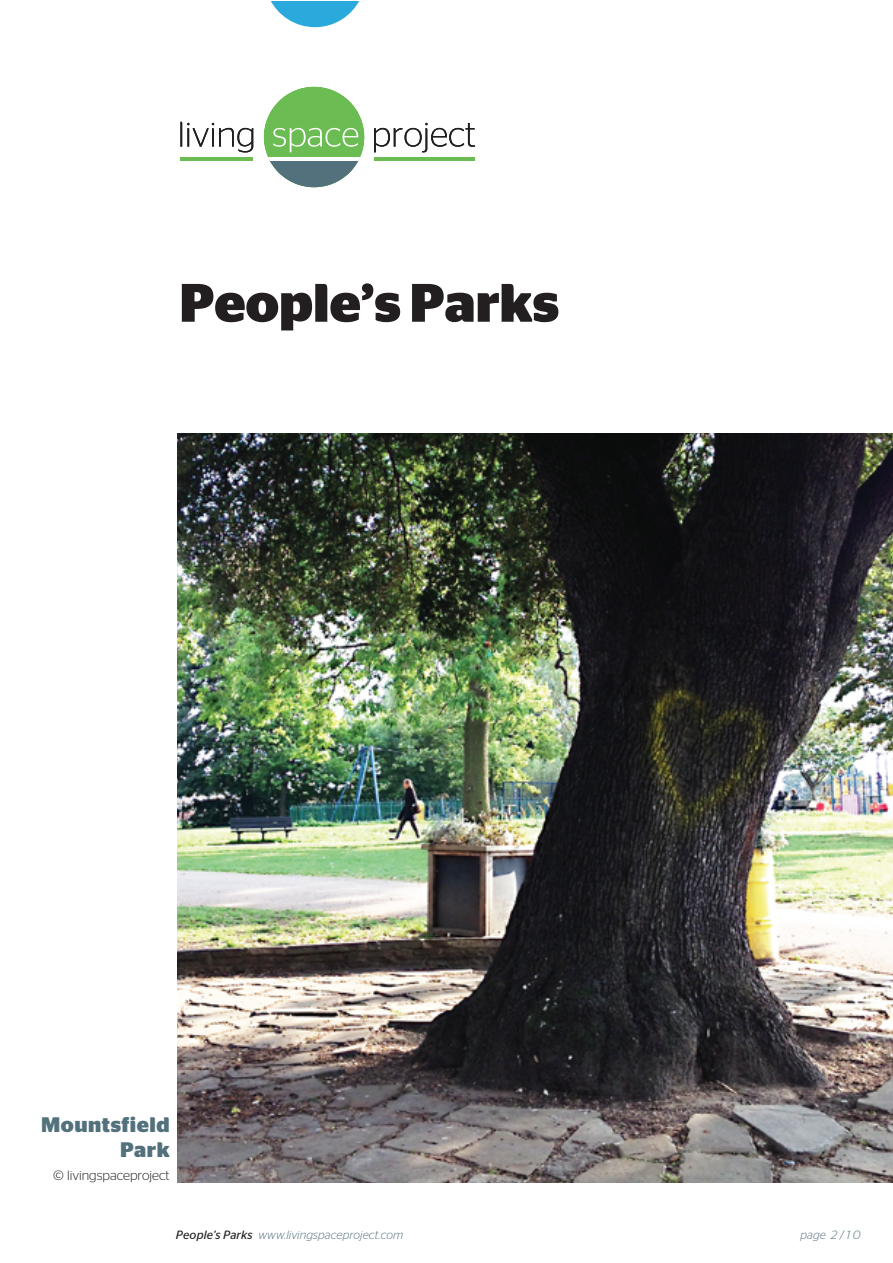
<style>
.page{position:relative;width:893px;height:1263px;background:#fff}
.page>*{position:absolute;margin:0;border:0;box-sizing:border-box;transform-origin:0 0}
.t1{font:700 54px "Stag Sans";color:#231f20}
.t2{font:700 21px/25.2px "Stag Sans";letter-spacing:.025em;color:#53717c;text-align:right}
.t3{font:300 13.5px "Stag Sans";color:#231f20}
.t4{font:italic 300 12px "Stag Sans";letter-spacing:.01em;color:#53717c}
.s1{font-weight:400;color:#231f20}
</style>
<div class="page">
<svg style="left:271px;top:1px;width:88px;height:26px"></svg>
<hr style="left:181px;top:158px;width:72px;height:3px;background:#6bbc53">
<hr style="left:374px;top:158px;width:100px;height:3px;background:#6bbc53">
<svg style="left:180px;top:122px;width:73px;height:30px"></svg>
<svg style="left:374px;top:123px;width:101px;height:29px"></svg>
<div style="left:264px;top:87px;width:100px;height:100px;background:#6bbc53;border-radius:50%"></div>
<svg style="left:270px;top:161px;width:88px;height:26px"></svg>
<hr style="left:266px;top:158px;width:98px;height:3px;background:#fff">
<svg style="left:273px;top:128px;width:85px;height:24px"></svg>
<img style="left:177px;top:434px;width:715px;height:748px">
<h1 class="t1" style="left:179px;top:272px;width:381px">People’s Parks</h1>
<h2 class="t2" style="left:41px;top:1112px;width:130px">Mountsfield<br>Park</h2>
<p class="t3" style="left:53px;top:1167px;width:118px">© livingspaceproject</p>
<p class="t4" style="left:176px;top:1228px;width:229px"><span class="s1">People’s Parks</span> www.livingspaceproject.com</p>
<p class="t4" style="left:800px;top:1228px;width:62px">page 2/10</p>
</div>
